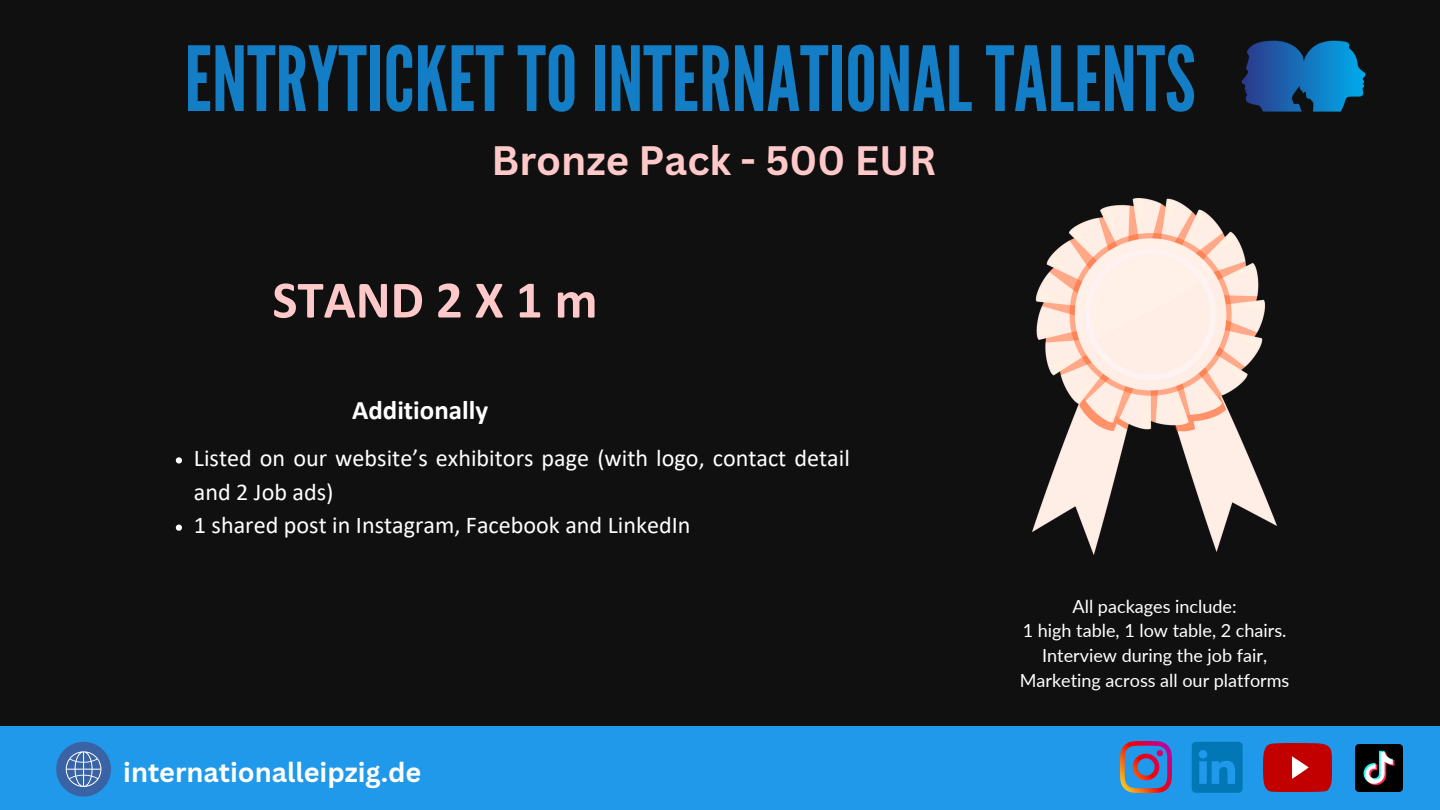
<style>
.page{position:relative;width:1440px;height:810px;background:#101010}
.page>*{position:absolute;margin:0;border:0;box-sizing:border-box;transform-origin:0 0}
.t1{font:89.5px "League Gothic";color:#137dc5}
.t2{font:700 52.9px "Calibri";color:#ffc9c9}
.t3{font:700 40px "Canva Sans";color:#ffc9c9}
.t4{font:700 27px "Canva Sans";color:#fff}
.t5{font:700 26.9px "Calibri";color:#fff}
.t6{font:24.1px/33.6px "Calibri";color:#fff}
.t7{font:18px/24.7px "Lato";color:#fff;text-align:center}
</style>
<div class="page">
<img style="left:1032px;top:199px;width:245px;height:355px">
<div style="left:0;top:727px;width:1440px;height:83px;background:#2199ea"></div>
<svg style="left:56px;top:742px;width:55px;height:55px"></svg>
<img style="left:1120px;top:742px;width:51px;height:51px">
<svg style="left:1192px;top:742px;width:51px;height:51px"></svg>
<img style="left:1263px;top:744px;width:68px;height:48px">
<img style="left:1355px;top:744px;width:47px;height:48px">
<img style="left:1241px;top:40px;width:125px;height:72px">
<svg style="left:176px;top:457px;width:6px;height:7px"></svg>
<svg style="left:176px;top:525px;width:6px;height:6px"></svg>
<p class="t1" style="left:184px;top:27px;width:1013px">ENTRYTICKETTOINTERNATIONALTALENTS</p>
<p class="t3" style="left:491px;top:132px;width:446px">Bronze Pack - 500 EUR</p>
<p class="t2" style="left:272px;top:278px;width:327px">STAND 2 X 1 m</p>
<p class="t5" style="left:352px;top:398px;width:137px">Additionally</p>
<p class="t6" style="left:194px;top:443px;width:658px">Listed on our website’s exhibitors page (with logo, contact detail and 2 Job ads)</p>
<p class="t6" style="left:194px;top:511px;width:498px">1 shared post in Instagram, Facebook and LinkedIn</p>
<p class="t4" style="left:123px;top:754px;width:300px">internationalleipzig.de</p>
<p class="t7" style="left:1073px;top:593px;width:166px">All packages include:</p>
<p class="t7" style="left:1023px;top:618px;width:265px">1 high table, 1 low table, 2 chairs.</p>
<p class="t7" style="left:1020px;top:643px;width:271px">Interview during the job fair,<br>Marketing across all our platforms</p>
</div>
